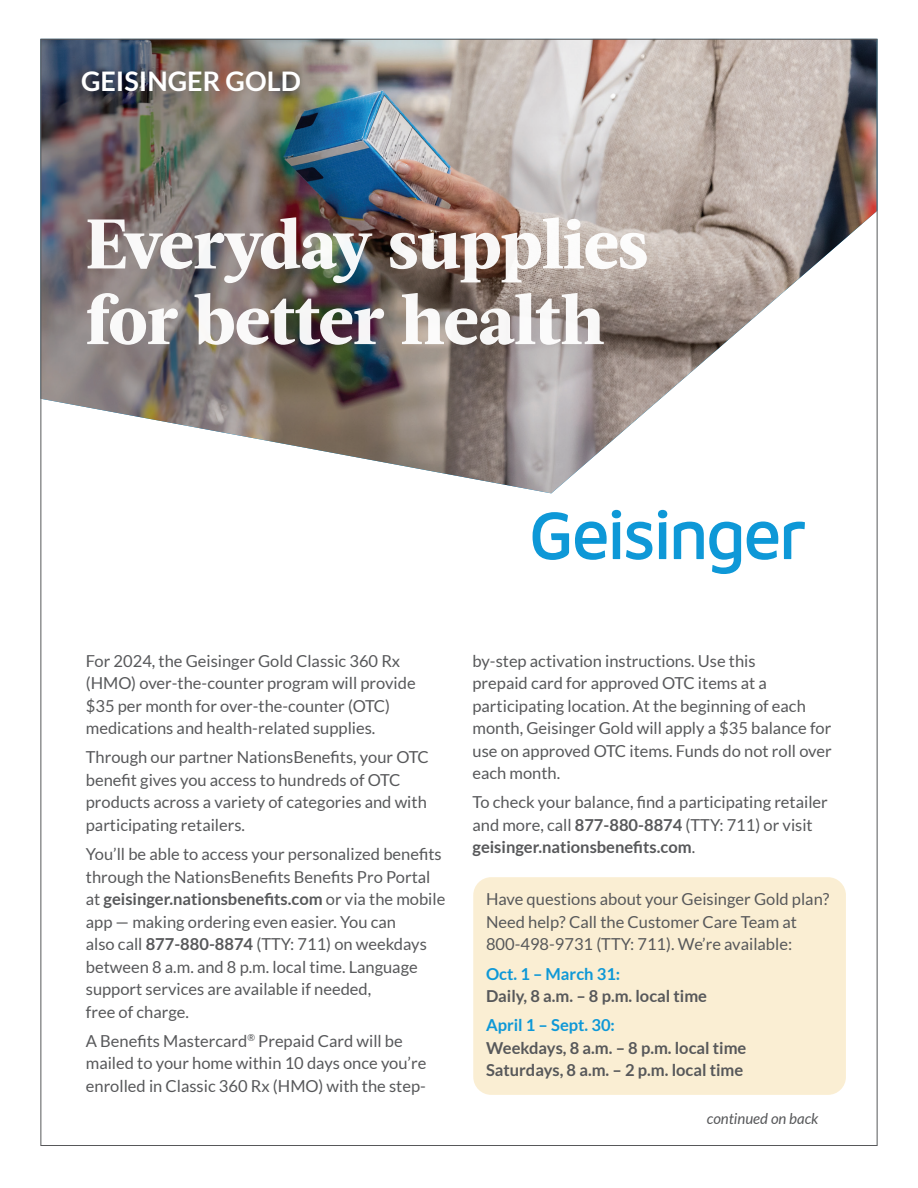
<style>
.page{position:relative;width:918px;height:1188px;background:#fff}
.page>*{position:absolute;margin:0;border:0;box-sizing:border-box;transform-origin:0 0}
.t1{font:800 69.9px/75.6px "Acta";letter-spacing:-.01em;color:#fff}
.t2{font:700 27px "Lato";color:#fff}
.t3{font:16.5px/22.5px "Lato";color:#57585a}
.t4{font:700 16.5px/22.5px "Lato";color:#57585a}
.t5{font:700 16.5px "Lato";color:#0e98d7}
.t6{font:italic 15px "Lato";color:#57585a}
.s1{font-weight:700}
</style>
<div class="page">
<img style="left:42px;top:41px;width:834px;height:452px">
<svg style="left:533px;top:510px;width:272px;height:64px"></svg>
<div style="left:473px;top:877px;width:373px;height:218px;background:#faeed3;border-radius:18px"></div>
<h2 class="t2" style="left:81px;top:66px;width:221px">GEISINGER GOLD</h2>
<h1 class="t1" style="left:86px;top:207px;width:564px">Everyday supplies for better health</h1>
<p class="t3" style="left:86px;top:649px;width:331px">For 2024, the Geisinger Gold Classic 360 Rx (HMO) over-the-counter program will provide $35 per month for over-the-counter (OTC) medications and health-related supplies.</p>
<p class="t3" style="left:86px;top:746px;width:345px">Through our partner NationsBenefits, your OTC benefit gives you access to hundreds of OTC products across a variety of categories and with participating retailers.</p>
<p class="t3" style="left:86px;top:843px;width:361px">You’ll be able to access your personalized benefits through the NationsBenefits Benefits Pro Portal at <span class="s1">geisinger.nationsbenefits.com</span> or via the mobile app — making ordering even easier. You can<br>also call <span class="s1">877-880-8874</span> (TTY: 711) on weekdays between 8 a.m. and 8 p.m. local time. Language support services are available if needed,<br>free of charge.</p>
<p class="t3" style="left:86px;top:1030px;width:342px">A Benefits Mastercard<sup>®</sup> Prepaid Card will be mailed to your home within 10 days once you’re enrolled in Classic 360 Rx (HMO) with the step-</p>
<p class="t3" style="left:473px;top:649px;width:361px">by-step activation instructions. Use this<br>prepaid card for approved OTC items at a participating location. At the beginning of each month, Geisinger Gold will apply a $35 balance for use on approved OTC items. Funds do not roll over each month.</p>
<p class="t3" style="left:473px;top:791px;width:357px">To check your balance, find a participating retailer and more, call <span class="s1">877-880-8874</span> (TTY: 711) or visit <span class="s1">geisinger.nationsbenefits.com</span>.</p>
<p class="t3" style="left:486px;top:888px;width:345px">Have questions about your Geisinger Gold plan?<br>Need help? Call the Customer Care Team at<br>800-498-9731 (TTY: 711). We’re available:</p>
<p class="t5" style="left:486px;top:964px;width:136px">Oct. 1 – March 31:</p>
<p class="t4" style="left:486px;top:985px;width:223px">Daily, 8 a.m. – 8 p.m. local time</p>
<p class="t5" style="left:486px;top:1016px;width:130px">April 1 – Sept. 30:</p>
<p class="t4" style="left:486px;top:1036px;width:262px">Weekdays, 8 a.m. – 8 p.m. local time<br>Saturdays, 8 a.m. – 2 p.m. local time</p>
<p class="t6" style="left:707px;top:1111px;width:113px">continued on back</p>
</div>
